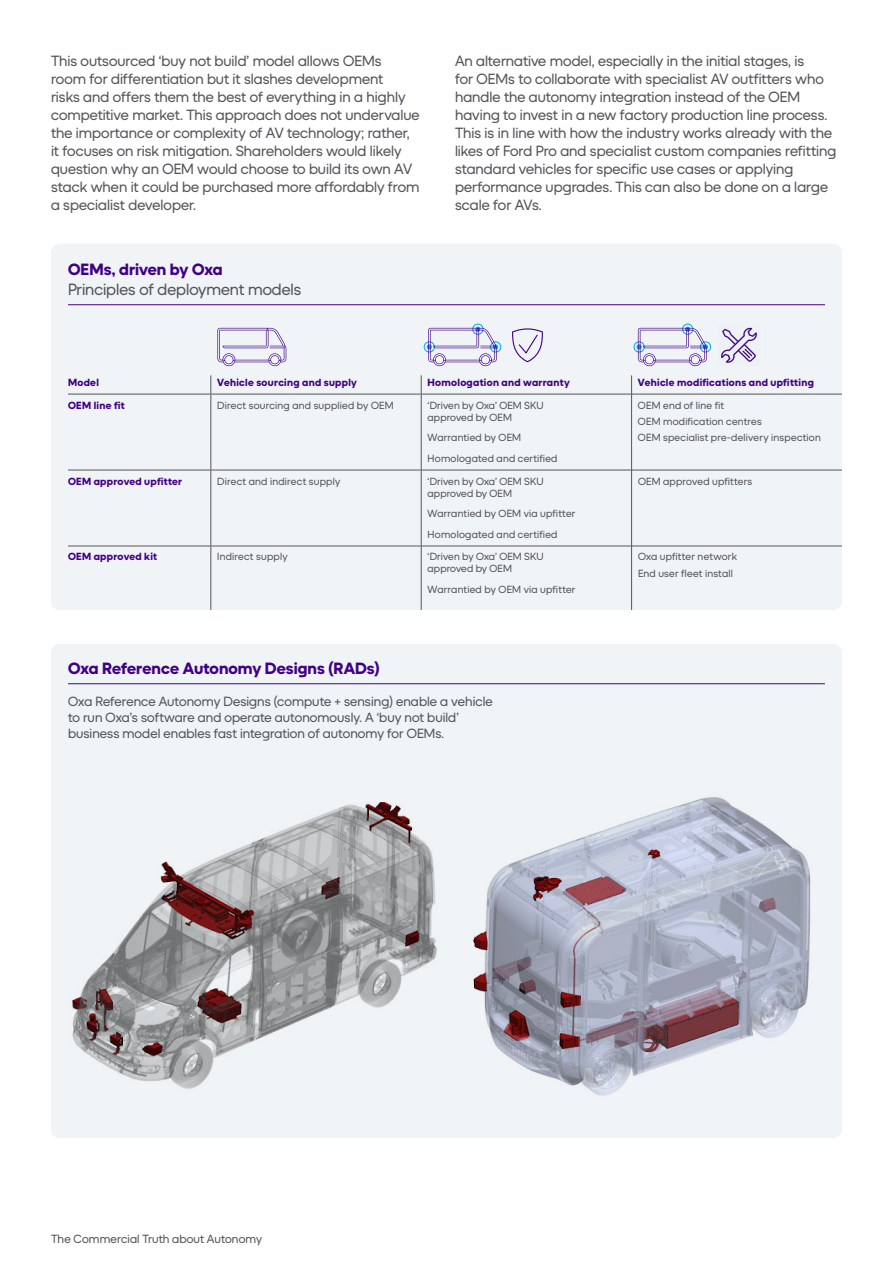
<style>
.page{position:relative;width:893px;height:1263px;background:#fff}
.page>*{position:absolute;margin:0;border:0;box-sizing:border-box;transform-origin:0 0}
.t1{font:700 16.5px "Duplet Open";color:#410088}
.t2{font:16.5px "Duplet Open";letter-spacing:-.005em;color:#54565a}
.t3{font:15px/18px "Duplet Open";color:#54565a}
.t4{font:13.5px/16.2px "Duplet Open";letter-spacing:.005em;color:#54565a}
.t5{font:12px "Duplet Open";letter-spacing:.005em;color:#54565a}
.t6{font:10.5px/12px "Duplet Open";letter-spacing:.02em;color:#54565a}
.t7{font:700 10.5px "Duplet Open";letter-spacing:.03em;color:#410088}
</style>
<div class="page">
<div style="left:51px;top:644px;width:791px;height:494px;background:#f1f4f6;border-radius:9px"></div>
<hr style="left:68px;top:683px;width:757px;height:1px;background:#410088">
<img style="left:72px;top:802px;width:365px;height:287px">
<img style="left:473px;top:797px;width:338px;height:299px">
<div style="left:51px;top:244px;width:791px;height:366px;background:#f1f4f6;border-radius:9px"></div>
<hr style="left:68px;top:304px;width:757px;height:1px;background:#410088">
<hr style="left:68px;top:546px;width:142px;height:1px;background:#54565a">
<hr style="left:211px;top:546px;width:210px;height:1px;background:#54565a">
<hr style="left:422px;top:546px;width:209px;height:1px;background:#54565a">
<hr style="left:632px;top:546px;width:210px;height:1px;background:#54565a">
<hr style="left:68px;top:470px;width:142px;height:1px;background:#54565a">
<hr style="left:211px;top:470px;width:210px;height:1px;background:#54565a">
<hr style="left:422px;top:470px;width:209px;height:1px;background:#54565a">
<hr style="left:632px;top:470px;width:210px;height:1px;background:#54565a">
<hr style="left:68px;top:394px;width:142px;height:1px;background:#54565a">
<hr style="left:211px;top:394px;width:210px;height:1px;background:#54565a">
<hr style="left:422px;top:394px;width:209px;height:1px;background:#54565a">
<hr style="left:632px;top:394px;width:210px;height:1px;background:#54565a">
<svg style="left:210px;top:375px;width:1px;height:19px"></svg>
<hr style="left:210px;top:394px;width:1px;height:76px;background:#54565a">
<hr style="left:210px;top:470px;width:1px;height:76px;background:#54565a">
<hr style="left:210px;top:546px;width:1px;height:64px;background:#54565a">
<svg style="left:421px;top:375px;width:1px;height:19px"></svg>
<hr style="left:421px;top:394px;width:1px;height:76px;background:#54565a">
<hr style="left:421px;top:470px;width:1px;height:76px;background:#54565a">
<hr style="left:421px;top:546px;width:1px;height:64px;background:#54565a">
<svg style="left:631px;top:375px;width:1px;height:19px"></svg>
<hr style="left:631px;top:394px;width:1px;height:76px;background:#54565a">
<hr style="left:631px;top:470px;width:1px;height:76px;background:#54565a">
<hr style="left:631px;top:546px;width:1px;height:64px;background:#54565a">
<div style="left:472px;top:324px;width:11px;height:11px;border:1px solid #009fff;border-radius:50%"></div>
<div style="left:424px;top:341px;width:11px;height:11px;border:1px solid #009fff;border-radius:50%"></div>
<div style="left:490px;top:341px;width:11px;height:11px;border:1px solid #009fff;border-radius:50%"></div>
<svg style="left:427px;top:327px;width:71px;height:39px"></svg>
<svg style="left:217px;top:328px;width:69px;height:38px"></svg>
<div style="left:682px;top:324px;width:11px;height:11px;border:1px solid #009fff;border-radius:50%"></div>
<div style="left:634px;top:341px;width:11px;height:11px;border:1px solid #009fff;border-radius:50%"></div>
<div style="left:700px;top:341px;width:11px;height:11px;border:1px solid #009fff;border-radius:50%"></div>
<svg style="left:637px;top:327px;width:71px;height:39px"></svg>
<img style="left:721px;top:327px;width:36px;height:36px">
<svg style="left:512px;top:328px;width:31px;height:35px"></svg>
<p class="t3" style="left:51px;top:51px;width:370px">This outsourced ‘buy not build’ model allows OEMs room for differentiation but it slashes development<br>risks and offers them the best of everything in a highly competitive market. This approach does not undervalue the importance or complexity of AV technology; rather, it focuses on risk mitigation. Shareholders would likely question why an OEM would choose to build its own AV stack when it could be purchased more affordably from a specialist developer.</p>
<p class="t3" style="left:455px;top:51px;width:383px">An alternative model, especially in the initial stages, is<br>for OEMs to collaborate with specialist AV outfitters who handle the autonomy integration instead of the OEM having to invest in a new factory production line process.<br>This is in line with how the industry works already with the likes of Ford Pro and specialist custom companies refitting standard vehicles for specific use cases or applying performance upgrades. This can also be done on a large scale for AVs.</p>
<p class="t1" style="left:68px;top:259px;width:156px">OEMs, driven by Oxa</p>
<p class="t2" style="left:68px;top:280px;width:235px">Principles of deployment models</p>
<p class="t7" style="left:68px;top:376px;width:32px">Model</p>
<p class="t7" style="left:217px;top:376px;width:141px">Vehicle sourcing and supply</p>
<p class="t7" style="left:428px;top:376px;width:144px">Homologation and warranty</p>
<p class="t7" style="left:638px;top:376px;width:177px">Vehicle modifications and upfitting</p>
<p class="t7" style="left:68px;top:398px;width:58px">OEM line fit</p>
<p class="t6" style="left:217px;top:399px;width:178px">Direct sourcing and supplied by OEM</p>
<p class="t6" style="left:428px;top:399px;width:117px">‘Driven by Oxa’ OEM SKU approved by OEM</p>
<p class="t6" style="left:428px;top:427px;width:131px;line-height:20.5px">Warrantied by OEM<br>Homologated and certified</p>
<p class="t6" style="left:638px;top:397px;width:184px;line-height:16.2px">OEM end of line fit<br>OEM modification centres<br>OEM specialist pre-delivery inspection</p>
<p class="t7" style="left:68px;top:474px;width:116px">OEM approved upfitter</p>
<p class="t6" style="left:217px;top:475px;width:125px">Direct and indirect supply</p>
<p class="t6" style="left:428px;top:475px;width:117px">‘Driven by Oxa’ OEM SKU approved by OEM</p>
<p class="t6" style="left:428px;top:503px;width:149px;line-height:20.5px">Warrantied by OEM via upfitter<br>Homologated and certified</p>
<p class="t7" style="left:68px;top:550px;width:91px">OEM approved kit</p>
<p class="t6" style="left:217px;top:551px;width:72px">Indirect supply</p>
<p class="t6" style="left:428px;top:551px;width:117px">‘Driven by Oxa’ OEM SKU approved by OEM</p>
<p class="t6" style="left:428px;top:583px;width:149px">Warrantied by OEM via upfitter</p>
<p class="t1" style="left:68px;top:658px;width:313px">Oxa Reference Autonomy Designs (RADs)</p>
<p class="t4" style="left:68px;top:693px;width:426px">Oxa Reference Autonomy Designs (compute + sensing) enable a vehicle to run Oxa’s software and operate autonomously. A ‘buy not build’ business model enables fast integration of autonomy for OEMs.</p>
<p class="t6" style="left:638px;top:475px;width:116px">OEM approved upfitters</p>
<p class="t6" style="left:638px;top:549px;width:101px;line-height:16.2px">Oxa upfitter network<br>End user fleet install</p>
<p class="t5" style="left:51px;top:1232px;width:213px">The Commercial Truth about Autonomy</p>
</div>
